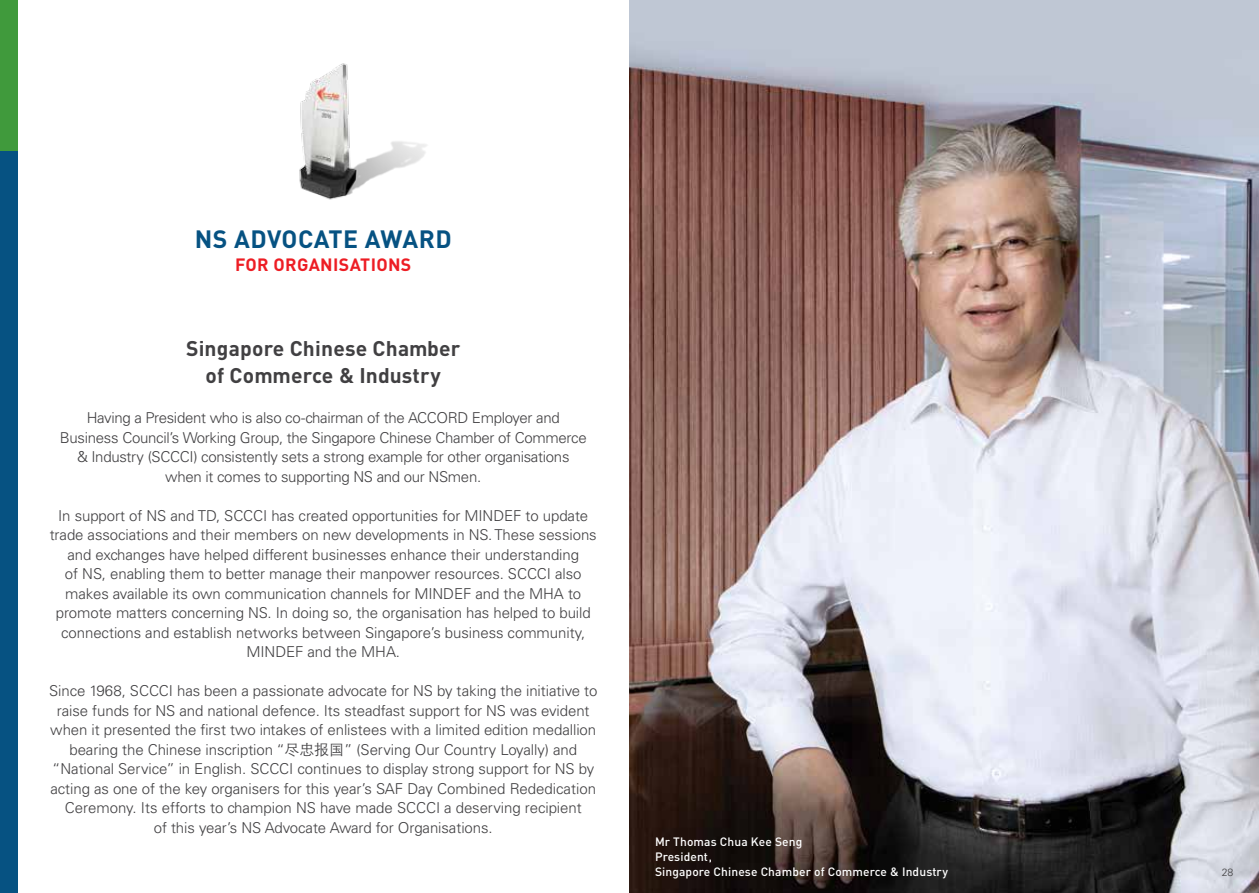
<style>
.page{position:relative;width:1259px;height:893px;background:#fff}
.page>*{position:absolute;margin:0;border:0;box-sizing:border-box;transform-origin:0 0}
.t1{font:700 24.75px "DIN";letter-spacing:.015em;color:#065282}
.t2{font:700 21px/27px "DIN";letter-spacing:.01em;color:#414042;text-align:center}
.t3{font:700 17.55px "DIN";letter-spacing:.02em;color:#ed1d24}
.t4{font:300 15px/19.5px "Univers LT Std";letter-spacing:-.005em;color:#414042;text-align:center}
.t5{font:500 12px/15px "DIN";letter-spacing:.01em;color:#fff}
.t6{font:300 10.5px "Univers LT Std";color:#414042}
.s1{font-family:"ST Heiti SC"}
</style>
<div class="page">
<img style="left:629px;top:0;width:630px;height:893px">
<div style="left:0;top:0;width:17px;height:893px;background:#065282"></div>
<div style="left:0;top:0;width:17px;height:150px;background:#409a3c"></div>
<img style="left:299px;top:63px;width:128px;height:137px">
<h1 class="t1" style="left:195px;top:223px;width:259px">NS ADVOCATE AWARD</h1>
<p class="t3" style="left:235px;top:253px;width:178px">FOR ORGANISATIONS</p>
<h2 class="t2" style="left:186px;top:334px;width:276px">Singapore Chinese Chamber of Commerce &amp; Industry</h2>
<p class="t4" style="left:60px;top:408px;width:528px">Having a President who is also co-chairman of the ACCORD Employer and Business Council’s Working Group, the Singapore Chinese Chamber of Commerce &amp; Industry (SCCCI) consistently sets a strong example for other organisations when it comes to supporting NS and our NSmen.</p>
<p class="t4" style="left:50px;top:505px;width:548px">In support of NS and TD, SCCCI has created opportunities for MINDEF to update trade associations and their members on new developments in NS. These sessions and exchanges have helped different businesses enhance their understanding<br>of NS, enabling them to better manage their manpower resources. SCCCI also makes available its own communication channels for MINDEF and the MHA to promote matters concerning NS. In doing so, the organisation has helped to build connections and establish networks between Singapore’s business community, MINDEF and the MHA.</p>
<p class="t4" style="left:49px;top:681px;width:550px">Since 1968, SCCCI has been a passionate advocate for NS by taking the initiative to raise funds for NS and national defence. Its steadfast support for NS was evident when it presented the first two intakes of enlistees with a limited edition medallion bearing the Chinese inscription “<span class="s1">尽忠报国</span>” (Serving Our Country Loyally) and “National Service” in English. SCCCI continues to display strong support for NS by acting as one of the key organisers for this year’s SAF Day Combined Rededication Ceremony. Its efforts to champion NS have made SCCCI a deserving recipient<br>of this year’s NS Advocate Award for Organisations.</p>
<p class="t5" style="left:655px;top:833px;width:294px">Mr Thomas Chua Kee Seng<br>President,<br>Singapore Chinese Chamber of Commerce &amp; Industry</p>
<p class="t6" style="left:1221px;top:865px;width:13px">28</p>
</div>
